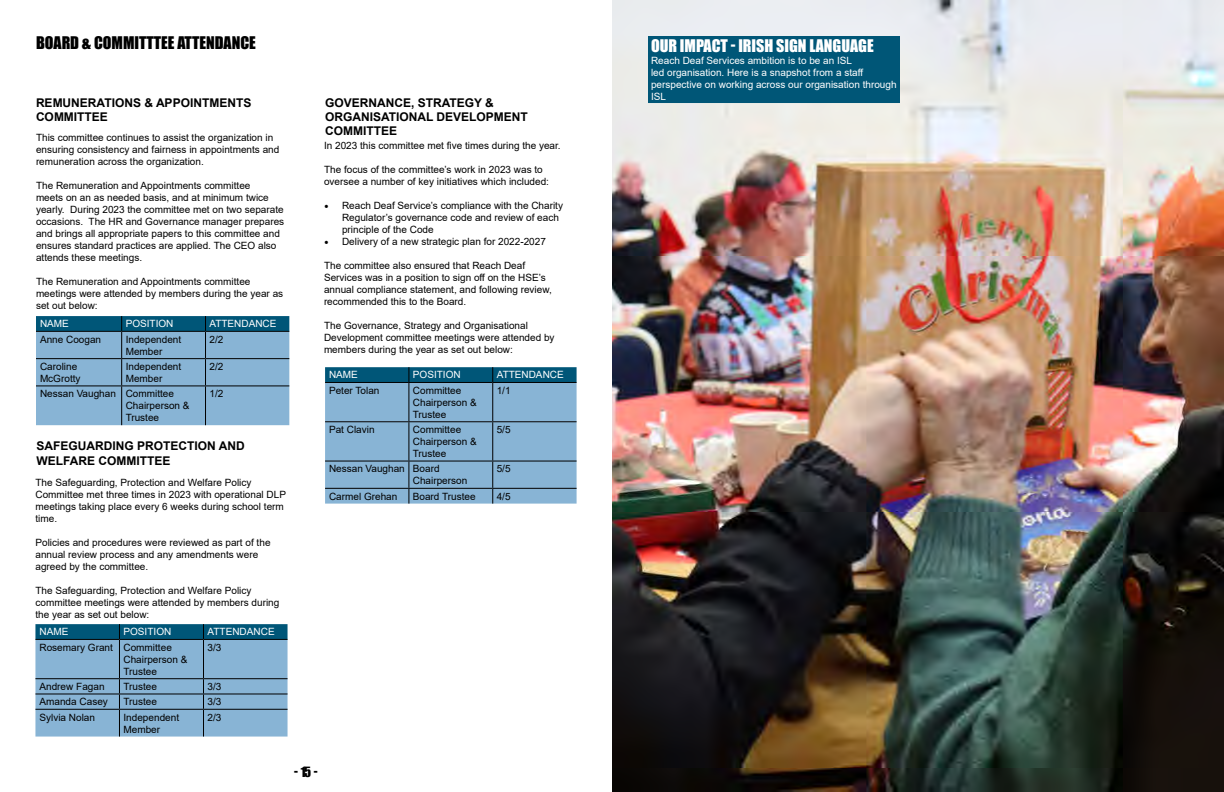
<style>
.page{position:relative;width:1224px;height:792px;background:#fff}
.page>*{position:absolute;margin:0;border:0;box-sizing:border-box;transform-origin:0 0}
.t1{font:16px "Impact";color:#fff}
.t2{font:16px "Impact";color:#000}
.t3{font:13px "Impact";color:#000}
.t4{font:700 12px/14.4px "Arial";color:#000}
.t5{font:10px/12px "Arial";color:#000}
.t6{font:10px/12px "Arial";color:#fff}
.s1{font-family:"Minion Pro";font-size:12px}
</style>
<div class="page">
<svg style="left:325px;top:367px;width:252px;height:137px;background:#74a3c2"></svg>
<svg style="left:36px;top:316px;width:253px;height:109px;background:#71a2c2"></svg>
<hr style="left:36px;top:385px;width:86px;height:1px;background:#000">
<hr style="left:122px;top:385px;width:84px;height:1px;background:#000">
<hr style="left:121px;top:386px;width:1px;height:39px;background:#000">
<hr style="left:206px;top:385px;width:83px;height:1px;background:#000">
<hr style="left:205px;top:386px;width:1px;height:39px;background:#000">
<img style="left:612px;top:0;width:612px;height:792px">
<div style="left:650px;top:38px;width:248px;height:64px;background:#005677"></div>
<div style="left:648px;top:36px;width:252px;height:67px;border:3px solid #005677"></div>
<svg style="left:35px;top:624px;width:253px;height:113px;background:#74a4c5"></svg>
<hr style="left:35px;top:639px;width:84px;height:1px;background:#000">
<hr style="left:119px;top:639px;width:85px;height:1px;background:#000">
<hr style="left:204px;top:639px;width:84px;height:1px;background:#000">
<hr style="left:35px;top:678px;width:84px;height:1px;background:#000">
<hr style="left:119px;top:678px;width:85px;height:1px;background:#000">
<hr style="left:204px;top:678px;width:84px;height:1px;background:#000">
<hr style="left:35px;top:693px;width:84px;height:1px;background:#000">
<hr style="left:119px;top:693px;width:85px;height:1px;background:#000">
<hr style="left:204px;top:693px;width:84px;height:1px;background:#000">
<hr style="left:35px;top:709px;width:84px;height:1px;background:#000">
<hr style="left:119px;top:709px;width:85px;height:1px;background:#000">
<hr style="left:204px;top:709px;width:84px;height:1px;background:#000">
<h1 class="t2" style="left:36px;top:30px;width:221px">BOARD &amp; COMMITTTEE ATTENDANCE</h1>
<p class="t4" style="left:36px;top:95px;width:217px">REMUNERATIONS &amp; APPOINTMENTS<br>COMMITTEE</p>
<p class="t5" style="left:36px;top:131px;width:245px">This committee continues to assist the organization in ensuring consistency and fairness in appointments and remuneration across the organization.</p>
<p class="t5" style="left:36px;top:179px;width:250px">The Remuneration and Appointments committee<br>meets on an as needed basis, and at minimum twice yearly. During 2023 the committee met on two separate occasions. The HR and Governance manager prepares and brings all appropriate papers to this committee and ensures standard practices are applied. The CEO also attends these meetings.</p>
<p class="t5" style="left:36px;top:275px;width:249px">The Remuneration and Appointments committee meetings were attended by members during the year as set out below:</p>
<p class="t6" style="left:40px;top:318px;width:30px">NAME</p>
<p class="t6" style="left:126px;top:318px;width:49px">POSITION</p>
<p class="t6" style="left:210px;top:318px;width:69px">ATTENDANCE</p>
<p class="t5" style="left:40px;top:333px;width:63px">Anne Coogan</p>
<p class="t5" style="left:126px;top:333px;width:57px">Independent<br>Member</p>
<p class="t5" style="left:210px;top:333px;width:15px">2/2</p>
<p class="t5" style="left:40px;top:360px;width:42px">Caroline<br>McGrotty</p>
<p class="t5" style="left:126px;top:360px;width:57px">Independent<br>Member</p>
<p class="t5" style="left:210px;top:360px;width:15px">2/2</p>
<p class="t5" style="left:126px;top:388px;width:65px;text-indent:-86px">Nessan Vaughan Committee<br>Chairperson &amp;<br>Trustee</p>
<p class="t5" style="left:210px;top:388px;width:15px">1/2</p>
<p class="t4" style="left:37px;top:439px;width:210px">SAFEGUARDING PROTECTION AND<br>WELFARE COMMITTEE</p>
<p class="t5" style="left:35px;top:476px;width:252px">The Safeguarding, Protection and Welfare Policy Committee met three times in 2023 with operational DLP meetings taking place every 6 weeks during school term time.</p>
<p class="t5" style="left:35px;top:536px;width:237px">Policies and procedures were reviewed as part of the annual review process and any amendments were agreed by the committee.</p>
<p class="t5" style="left:35px;top:584px;width:245px">The Safeguarding, Protection and Welfare Policy committee meetings were attended by members during the year as set out below:</p>
<p class="t6" style="left:39px;top:626px;width:30px">NAME</p>
<p class="t6" style="left:123px;top:626px;width:49px">POSITION</p>
<p class="t6" style="left:208px;top:626px;width:69px">ATTENDANCE</p>
<p class="t5" style="left:123px;top:641px;width:66px;text-indent:-84px">Rosemary Grant Committee<br>Chairperson &amp;<br>Trustee</p>
<p class="t5" style="left:208px;top:641px;width:15px">3/3</p>
<p class="t5" style="left:39px;top:680px;width:67px">Andrew Fagan</p>
<p class="t5" style="left:123px;top:680px;width:35px">Trustee</p>
<p class="t5" style="left:207px;top:680px;width:15px">3/3</p>
<p class="t5" style="left:39px;top:696px;width:70px">Amanda Casey</p>
<p class="t5" style="left:123px;top:696px;width:35px">Trustee</p>
<p class="t5" style="left:207px;top:696px;width:15px">3/3</p>
<p class="t5" style="left:39px;top:711px;width:57px">Sylvia Nolan</p>
<p class="t5" style="left:123px;top:711px;width:57px">Independent<br>Member</p>
<p class="t5" style="left:207px;top:711px;width:15px">2/3</p>
<p class="t4" style="left:325px;top:95px;width:204px">GOVERNANCE, STRATEGY &amp;<br>ORGANISATIONAL DEVELOPMENT<br>COMMITTEE</p>
<p class="t5" style="left:324px;top:139px;width:238px">In 2023 this committee met five times during the year.</p>
<p class="t5" style="left:324px;top:163px;width:227px">The focus of the committee’s work in 2023 was to oversee a number of key initiatives which included:</p>
<p class="t5" style="left:342px;top:199px;width:223px;text-indent:-18px"><span class="s1">•</span> Reach Deaf Service’s compliance with the Charity<br>Regulator’s governance code and review of each principle of the Code</p>
<p class="t5" style="left:324px;top:235px;width:223px"><span class="s1">•</span> Delivery of a new strategic plan for 2022-2027</p>
<p class="t5" style="left:324px;top:259px;width:229px">The committee also ensured that Reach Deaf Services was in a position to sign off on the HSE’s annual compliance statement, and following review, recommended this to the Board.</p>
<p class="t5" style="left:324px;top:319px;width:232px">The Governance, Strategy and Organisational<br>Development committee meetings were attended by members during the year as set out below:</p>
<p class="t6" style="left:329px;top:369px;width:30px">NAME</p>
<p class="t6" style="left:413px;top:369px;width:49px">POSITION</p>
<p class="t6" style="left:497px;top:369px;width:69px">ATTENDANCE</p>
<p class="t5" style="left:329px;top:384px;width:52px">Peter Tolan</p>
<p class="t5" style="left:413px;top:384px;width:65px">Committee<br>Chairperson &amp;<br>Trustee</p>
<p class="t5" style="left:497px;top:384px;width:15px">1/1</p>
<p class="t5" style="left:329px;top:423px;width:47px">Pat Clavin</p>
<p class="t5" style="left:413px;top:423px;width:65px">Committee<br>Chairperson &amp;<br>Trustee</p>
<p class="t5" style="left:497px;top:423px;width:15px">5/5</p>
<p class="t5" style="left:413px;top:463px;width:56px;text-indent:-84px">Nessan Vaughan Board<br>Chairperson</p>
<p class="t5" style="left:497px;top:463px;width:15px">5/5</p>
<p class="t5" style="left:329px;top:490px;width:70px">Carmel Grehan</p>
<p class="t5" style="left:413px;top:490px;width:64px">Board Trustee</p>
<p class="t5" style="left:497px;top:490px;width:15px">4/5</p>
<h2 class="t3" style="left:294px;top:762px;width:25px">- 15 -</h2>
<h1 class="t1" style="left:651px;top:33px;width:224px">OUR IMPACT - IRISH SIGN LANGUAGE</h1>
<p class="t6" style="left:651px;top:54px;width:247px">Reach Deaf Services ambition is to be an ISL<br>led organisation. Here is a snapshot from a staff perspective on working across our organisation through ISL</p>
</div>
